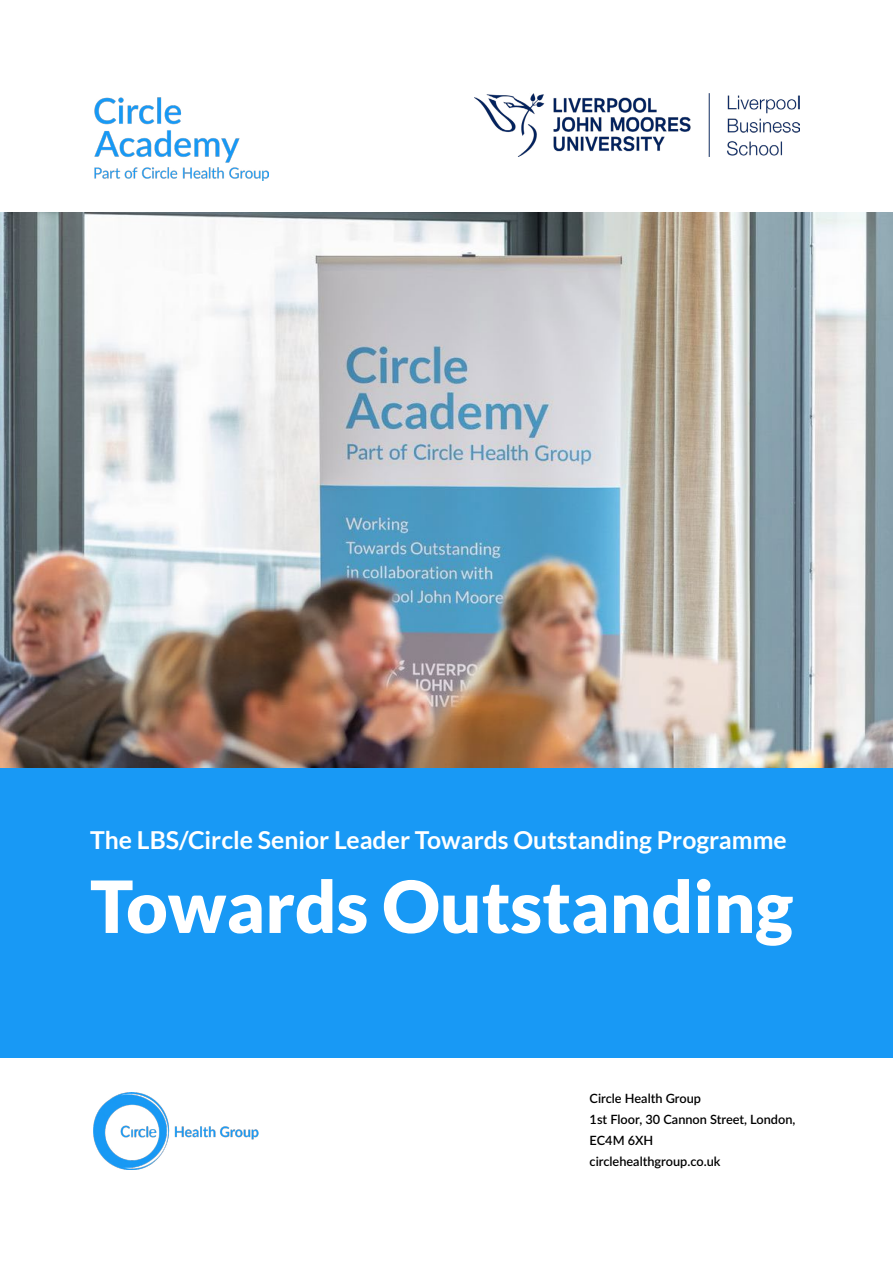
<style>
.page{position:relative;width:893px;height:1263px;background:#fff}
.page>*{position:absolute;margin:0;border:0;box-sizing:border-box;transform-origin:0 0}
.t1{font:900 72px "Lato";color:#fff}
.t2{font:700 24.75px "Lato";color:#fff}
.t3{font:600 12.75px/21px "Lato";color:#000}
</style>
<div class="page">
<img style="left:0;top:213px;width:893px;height:555px">
<div style="left:0;top:768px;width:893px;height:289px;background:#1899f5"></div>
<img style="left:94px;top:1092px;width:165px;height:77px">
<img style="left:475px;top:94px;width:324px;height:62px">
<img style="left:94px;top:97px;width:174px;height:84px">
<h2 class="t2" style="left:90px;top:825px;width:698px">The LBS/Circle Senior Leader Towards Outstanding Programme</h2>
<h1 class="t1" style="left:90px;top:862px;width:705px">Towards Outstanding</h1>
<p class="t3" style="left:590px;top:1087px;width:207px">Circle Health Group<br>1st Floor, 30 Cannon Street, London,<br>EC4M 6XH<br>circlehealthgroup.co.uk</p>
</div>
